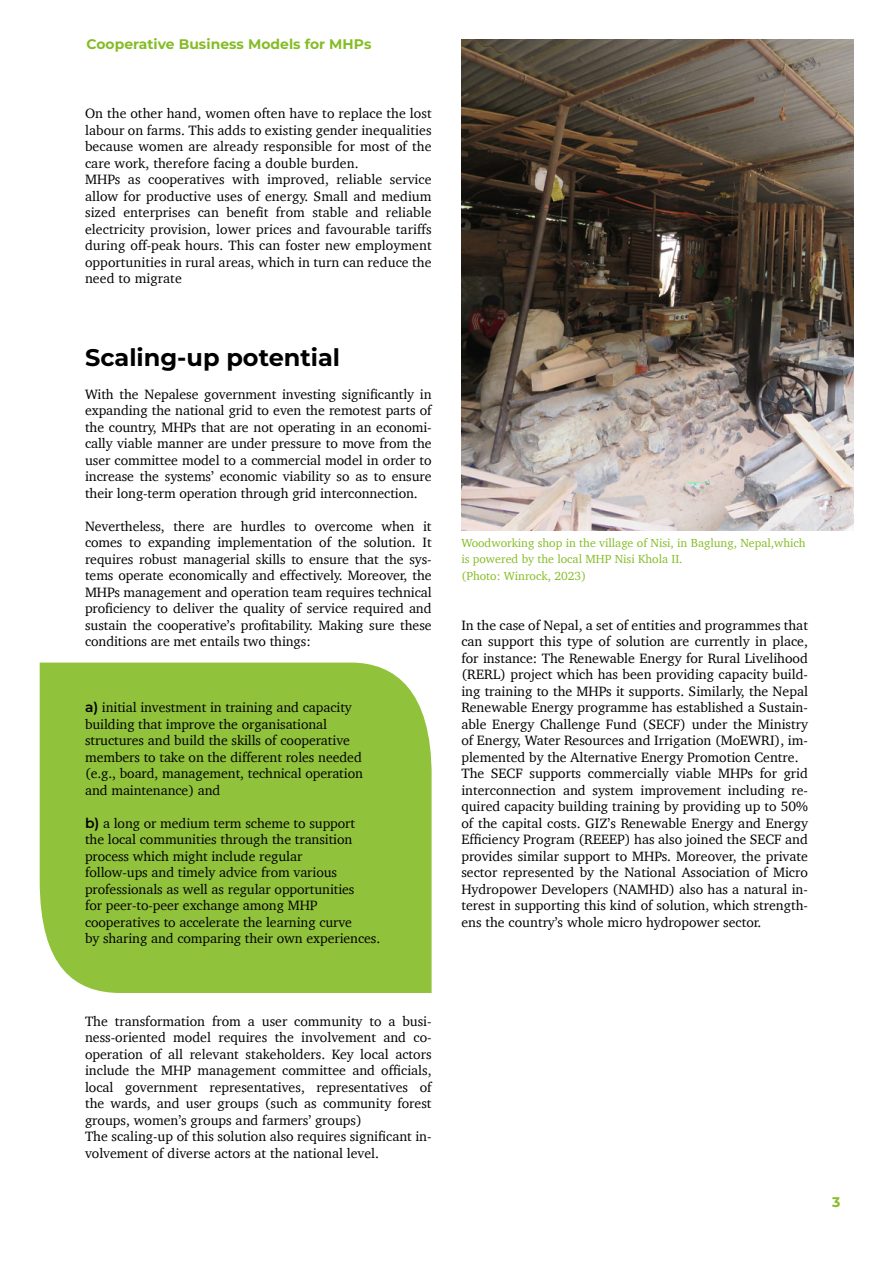
<style>
.page{position:relative;width:893px;height:1263px;background:#fff}
.page>*{position:absolute;margin:0;border:0;box-sizing:border-box;transform-origin:0 0}
.t1{font:100 24px "Montserrat";color:#000}
.t2{font:13.8px/16.5px "Charter";color:#000}
.t3{font:100 13.8px "Montserrat";letter-spacing:.005em;color:#85bc25}
.t4{font:12px/16.5px "Charter";color:#85bc25}
.s1{font-family:"Montserrat";font-weight:600}
</style>
<div class="page">
<img style="left:461px;top:39px;width:393px;height:491px">
<div style="left:40px;top:662px;width:392px;height:331px;background:#91c23b"></div>
<p class="t3" style="left:86px;top:35px;width:286px">Cooperative Business Models for MHPs</p>
<p class="t2" style="left:85px;top:105px;width:348px">On the other hand, women often have to replace the lost labour on farms. This adds to existing gender inequalities because women are already responsible for most of the care work, therefore facing a double burden.<br>MHPs as cooperatives with improved, reliable service allow for productive uses of energy. Small and medium sized enterprises can benefit from stable and reliable electricity provision, lower prices and favourable tariffs during off-peak hours. This can foster new employment opportunities in rural areas, which in turn can reduce the need to migrate</p>
<h1 class="t1" style="left:85px;top:341px;width:257px">Scaling-up potential</h1>
<p class="t2" style="left:85px;top:385px;width:348px;text-align:justify">With the Nepalese government investing significantly in expanding the national grid to even the remotest parts of the country, MHPs that are not operating in an economi&shy;cally viable manner are under pressure to move from the user committee model to a commercial model in order to increase the systems’ economic viability so as to ensure their long-term operation through grid interconnection.</p>
<p class="t2" style="left:85px;top:517px;width:348px;text-align:justify">Nevertheless, there are hurdles to overcome when it comes to expanding implementation of the solution. It requires robust managerial skills to ensure that the sys&shy;tems operate economically and effectively. Moreover, the MHPs management and operation team requires technical proficiency to deliver the quality of service required and sustain the cooperative’s profitability. Making sure these conditions are met entails two things:</p>
<p class="t2" style="left:85px;top:699px;width:279px"><span class="s1">a)</span> initial investment in training and capacity building that improve the organisational structures and build the skills of cooperative members to take on the different roles needed (e.g., board, management, technical operation and maintenance) and</p>
<p class="t2" style="left:85px;top:814px;width:297px"><span class="s1">b)</span> a long or medium term scheme to support<br>the local communities through the transition process which might include regular<br>follow-ups and timely advice from various professionals as well as regular opportunities<br>for peer-to-peer exchange among MHP cooperatives to accelerate the learning curve<br>by sharing and comparing their own experiences.</p>
<p class="t2" style="left:85px;top:1012px;width:348px">The transformation from a user community to a busi&shy;ness-oriented model requires the involvement and co&shy;operation of all relevant stakeholders. Key local actors include the MHP management committee and officials, local government representatives, representatives of the wards, and user groups (such as community forest groups, women’s groups and farmers’ groups)<br>The scaling-up of this solution also requires significant in&shy;volvement of diverse actors at the national level.</p>
<p class="t4" style="left:461px;top:534px;width:346px">Woodworking shop in the village of Nisi, in Baglung, Nepal,which is powered by the local MHP Nisi Khola II.<br>(Photo: Winrock, 2023)</p>
<p class="t2" style="left:461px;top:616px;width:348px">In the case of Nepal, a set of entities and programmes that can support this type of solution are currently in place, for instance: The Renewable Energy for Rural Livelihood (RERL) project which has been providing capacity build&shy;ing training to the MHPs it supports. Similarly, the Nepal Renewable Energy programme has established a Sustain&shy;able Energy Challenge Fund (SECF) under the Ministry of Energy, Water Resources and Irrigation (MoEWRI), im&shy;plemented by the Alternative Energy Promotion Centre.<br>The SECF supports commercially viable MHPs for grid interconnection and system improvement including re&shy;quired capacity building training by providing up to 50% of the capital costs. GIZ’s Renewable Energy and Energy Efficiency Program (REEEP) has also joined the SECF and provides similar support to MHPs. Moreover, the private sector represented by the National Association of Micro Hydropower Developers (NAMHD) also has a natural in&shy;terest in supporting this kind of solution, which strength&shy;ens the country’s whole micro hydropower sector.</p>
<p class="t3" style="left:832px;top:1193px;width:10px">3</p>
</div>
